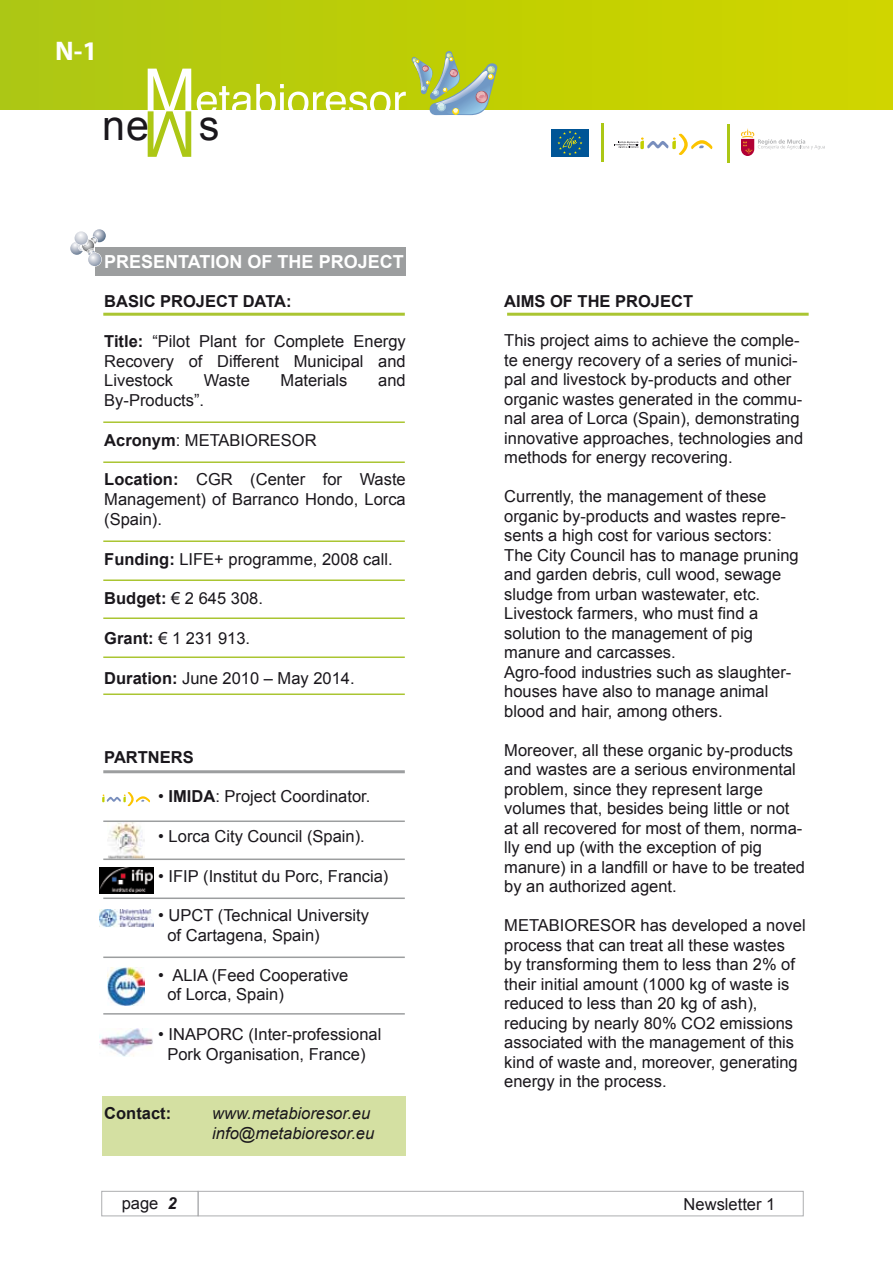
<style>
.page{position:relative;width:893px;height:1263px;background:#fff}
.page>*{position:absolute;margin:0;border:0;box-sizing:border-box;transform-origin:0 0}
.t1{font:41.4px "Arial";color:#1a171c}
.t2{font:700 27px "Myriad Pro";color:#fff}
.t3{font:700 18px "Arial";color:#fff}
.t4{font:16.5px/19.5px "Arial";color:#1a171c}
.t5{font:700 16.5px "Arial";color:#1a171c}
.t6{font:italic 16.5px/19.8px "Arial";color:#1a171c}
.s1{font-weight:700}
.s2{font-weight:700;font-style:italic}
</style>
<div class="page">
<div style="left:0;top:0;width:893px;height:110px;background:linear-gradient(to right,#acc712,#d1d500)"></div>
<div style="left:103px;top:1096px;width:303px;height:59px;background:#d4e0a2"></div>
<div style="left:551px;top:129px;width:38px;height:28px;background:#005596"></div>
<svg style="left:557px;top:131px;width:25px;height:24px"></svg>
<svg style="left:614px;top:134px;width:98px;height:21px"></svg>
<svg style="left:741px;top:129px;width:84px;height:27px"></svg>
<hr style="left:727px;top:125px;width:2px;height:38px;background:#acc715">
<hr style="left:601px;top:124px;width:3px;height:38px;background:#acc715">
<svg style="left:148px;top:49px;width:351px;height:108px"></svg>
<div style="left:101px;top:1191px;width:97px;height:25px;border:1px solid #adaeb0"></div>
<div style="left:198px;top:1191px;width:606px;height:25px;border:1px solid #adaeb0"></div>
<div style="left:96px;top:248px;width:310px;height:28px;background:#9c9e9f"></div>
<img style="left:107px;top:968px;width:38px;height:37px">
<img style="left:107px;top:822px;width:38px;height:36px">
<img style="left:99px;top:867px;width:54px;height:27px">
<img style="left:99px;top:1028px;width:54px;height:28px">
<img style="left:99px;top:910px;width:54px;height:17px">
<svg style="left:102px;top:792px;width:48px;height:14px"></svg>
<hr style="left:103px;top:313px;width:302px;height:3px;background:#aac532">
<hr style="left:103px;top:770px;width:302px;height:3px;background:#9c9e9f">
<hr style="left:103px;top:421px;width:302px;height:2px;background:#aac532">
<hr style="left:103px;top:461px;width:302px;height:2px;background:#aac532">
<hr style="left:103px;top:540px;width:302px;height:2px;background:#aac532">
<hr style="left:103px;top:579px;width:302px;height:2px;background:#aac532">
<hr style="left:103px;top:617px;width:302px;height:2px;background:#aac532">
<hr style="left:103px;top:656px;width:302px;height:2px;background:#aac532">
<hr style="left:103px;top:693px;width:302px;height:2px;background:#aac532">
<hr style="left:103px;top:820px;width:302px;height:2px;background:#9c9e9f">
<hr style="left:103px;top:858px;width:302px;height:2px;background:#9c9e9f">
<hr style="left:103px;top:897px;width:302px;height:2px;background:#9c9e9f">
<hr style="left:103px;top:956px;width:302px;height:2px;background:#9c9e9f">
<hr style="left:103px;top:1013px;width:302px;height:1px;background:#9c9e9f">
<hr style="left:507px;top:313px;width:302px;height:3px;background:#aac532">
<svg style="left:70px;top:229px;width:36px;height:37px"></svg>
<h2 class="t2" style="left:55px;top:34px;width:44px">N-1</h2>
<h1 class="t1" style="left:102px;top:99px;width:119px">ne s</h1>
<p class="t3" style="left:104px;top:249px;width:301px">PRESENTATION OF THE PROJECT</p>
<p class="t5" style="left:104px;top:291px;width:189px">BASIC PROJECT DATA:</p>
<p class="t4" style="left:104px;top:331px;width:303px;text-align:justify"><span class="s1">Title:</span> “Pilot Plant for Complete Energy Recovery of Different Municipal and Livestock</p>
<p class="t4" style="left:204px;top:371px;width:48px">Waste</p>
<p class="t4" style="left:281px;top:371px;width:68px">Materials</p>
<p class="t4" style="left:378px;top:371px;width:29px">and</p>
<p class="t4" style="left:104px;top:391px;width:101px">By-Products”.</p>
<p class="t4" style="left:104px;top:430px;width:214px"><span class="s1">Acronym</span>: METABIORESOR</p>
<p class="t4" style="left:104px;top:470px;width:303px;text-align:justify"><span class="s1">Location:</span> CGR (Center for Waste Management) of Barranco Hondo, Lorca (Spain).</p>
<p class="t4" style="left:104px;top:549px;width:290px"><span class="s1">Funding:</span> LIFE+ programme, 2008 call.</p>
<p class="t4" style="left:104px;top:589px;width:160px"><span class="s1">Budget:</span> € 2 645 308.</p>
<p class="t4" style="left:104px;top:628px;width:147px"><span class="s1">Grant:</span> € 1 231 913.</p>
<p class="t4" style="left:104px;top:668px;width:252px"><span class="s1">Duration:</span> June 2010 – May 2014.</p>
<p class="t5" style="left:104px;top:746px;width:91px">PARTNERS</p>
<p class="t4" style="left:158px;top:787px;width:214px">• <span class="s1">IMIDA</span>: Project Coordinator.</p>
<p class="t4" style="left:158px;top:826px;width:208px">• Lorca City Council (Spain).</p>
<p class="t4" style="left:158px;top:866px;width:232px">• IFIP (Institut du Porc, Francia)</p>
<p class="t4" style="left:167px;top:906px;width:203px;text-indent:-9px">• UPCT (Technical University of Cartagena, Spain)</p>
<p class="t4" style="left:167px;top:965px;width:182px;text-indent:-9px">• ALIA (Feed Cooperative of Lorca, Spain)</p>
<p class="t4" style="left:158px;top:1024px;width:225px;text-align:center">• INAPORC (Inter-professional<br>Pork Organisation, France)</p>
<p class="t5" style="left:104px;top:1102px;width:68px">Contact:</p>
<p class="t6" style="left:212px;top:1104px;width:163px">www.metabioresor.eu info@metabioresor.eu</p>
<p class="t5" style="left:504px;top:291px;width:190px">AIMS OF THE PROJECT</p>
<p class="t4" style="left:504px;top:331px;width:300px">This project aims to achieve the comple&shy;te energy recovery of a series of munici&shy;pal and livestock by-products and other organic wastes generated in the commu&shy;nal area of Lorca (Spain), demonstrating innovative approaches, technologies and methods for energy recovering.</p>
<p class="t4" style="left:504px;top:487px;width:296px">Currently, the management of these organic by-products and wastes repre&shy;sents a high cost for various sectors:<br>The City Council has to manage pruning and garden debris, cull wood, sewage sludge from urban wastewater, etc.<br>Livestock farmers, who must find a solution to the management of pig manure and carcasses.<br>Agro-food industries such as slaughter&shy;houses have also to manage animal blood and hair, among others.</p>
<p class="t4" style="left:504px;top:740px;width:302px">Moreover, all these organic by-products and wastes are a serious environmental problem, since they represent large volumes that, besides being little or not at all recovered for most of them, norma&shy;lly end up (with the exception of pig manure) in a landfill or have to be treated by an authorized agent.</p>
<p class="t4" style="left:504px;top:916px;width:303px">METABIORESOR has developed a novel process that can treat all these wastes by transforming them to less than 2% of their initial amount (1000 kg of waste is reduced to less than 20 kg of ash), reducing by nearly 80% CO2 emissions associated with the management of this kind of waste and, moreover, generating energy in the process.</p>
<p class="t4" style="left:122px;top:1194px;width:57px">page <span class="s2">2</span></p>
<p class="t4" style="left:684px;top:1194px;width:93px">Newsletter 1</p>
</div>
